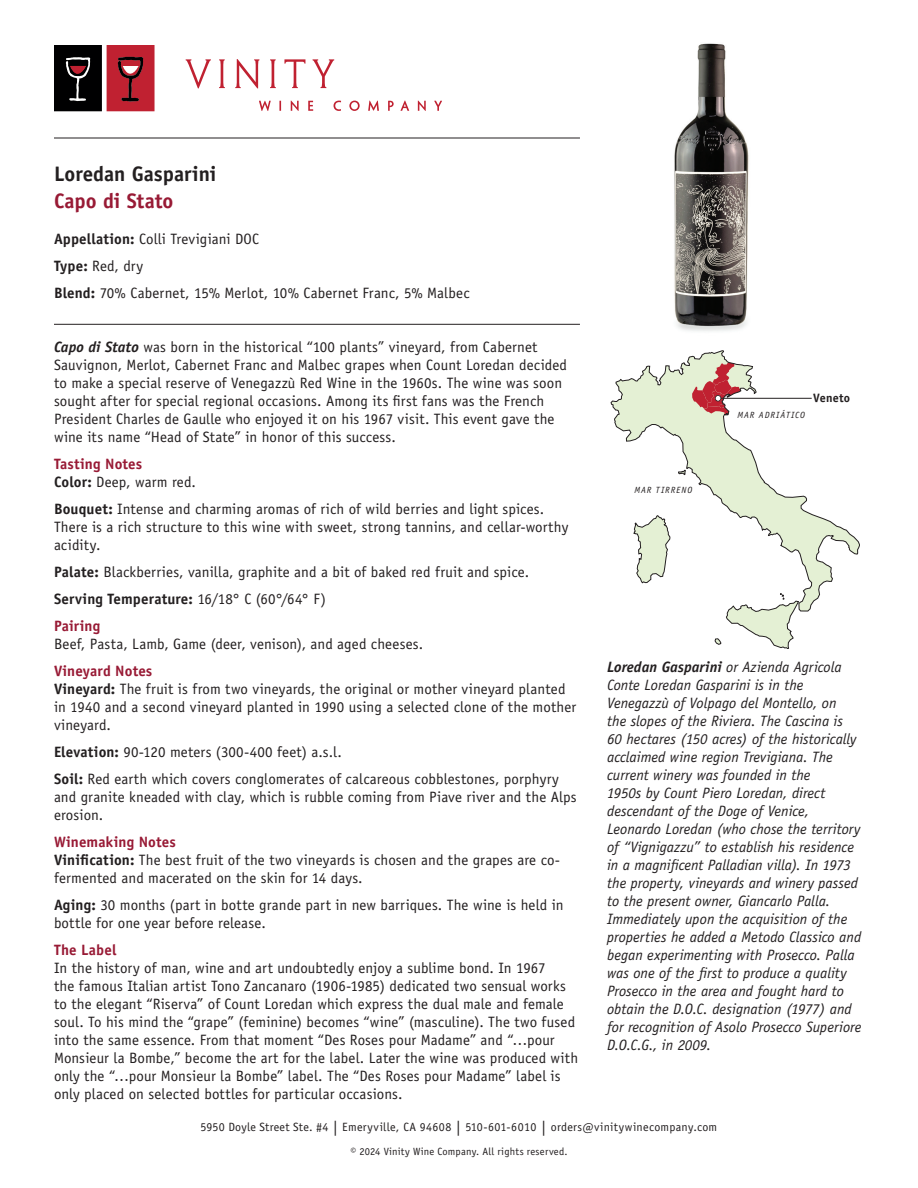
<style>
.page{position:relative;width:918px;height:1188px;background:#fff}
.page>*{position:absolute;margin:0;border:0;box-sizing:border-box;transform-origin:0 0}
.t1{font:700 21px "Officina Sans Std";color:#231f20}
.t2{font:700 21px "Officina Sans Std";color:#981a35}
.t3{font:15px/18px "Officina Sans Std";letter-spacing:.005em;color:#231f20}
.t4{font:italic 15px/18px "Officina Sans Std";color:#231f20}
.t5{font:700 15px "Officina Sans Std";letter-spacing:.01em;color:#981a35}
.t6{font:700 12.15px "Officina Sans Std";letter-spacing:.015em;color:#231f20}
.t7{font:12px "Officina Sans Std";letter-spacing:.025em;color:#231f20}
.t8{font:10.5px "Officina Sans Std";letter-spacing:.02em;color:#231f20}
.t9{font:italic 9px "Officina Sans Std";letter-spacing:.105em;color:#231f20}
.s1{font-weight:700}
.s2{font-weight:700;font-style:italic}
.s3{font-weight:700;color:#981a35}
.s4{font-size:15px}
</style>
<div class="page">
<hr style="left:54px;top:324px;width:526px;height:1px;background:#231f20">
<img style="left:674px;top:43px;width:75px;height:288px">
<svg style="left:611px;top:351px;width:249px;height:298px"></svg>
<hr style="left:54px;top:138px;width:526px;height:1px;background:#231f20">
<svg style="left:54px;top:45px;width:101px;height:66px;background:#6a272e"></svg>
<svg style="left:186px;top:59px;width:25px;height:29px"></svg>
<svg style="left:219px;top:59px;width:6px;height:29px"></svg>
<svg style="left:235px;top:59px;width:24px;height:29px"></svg>
<svg style="left:270px;top:59px;width:6px;height:29px"></svg>
<svg style="left:284px;top:59px;width:21px;height:29px"></svg>
<svg style="left:313px;top:59px;width:21px;height:29px"></svg>
<svg style="left:259px;top:101px;width:12px;height:10px"></svg>
<svg style="left:279px;top:101px;width:2px;height:10px"></svg>
<svg style="left:291px;top:101px;width:8px;height:10px"></svg>
<svg style="left:308px;top:101px;width:5px;height:10px"></svg>
<svg style="left:334px;top:101px;width:7px;height:10px"></svg>
<svg style="left:349px;top:101px;width:11px;height:10px"></svg>
<svg style="left:368px;top:101px;width:11px;height:10px"></svg>
<svg style="left:388px;top:101px;width:6px;height:10px"></svg>
<svg style="left:401px;top:101px;width:8px;height:10px"></svg>
<svg style="left:418px;top:101px;width:8px;height:10px"></svg>
<svg style="left:434px;top:101px;width:8px;height:10px"></svg>
<h1 class="t1" style="left:54px;top:160px;width:164px">Loredan Gasparini</h1>
<h1 class="t2" style="left:54px;top:187px;width:121px">Capo di Stato</h1>
<p class="t3" style="left:54px;top:225px;width:417px;line-height:27px"><span class="s1">Appellation:</span> Colli Trevigiani DOC<br><span class="s1">Type:</span> Red, dry<br><span class="s1">Blend:</span> 70% Cabernet, 15% Merlot, 10% Cabernet Franc, 5% Malbec</p>
<p class="t3" style="left:54px;top:338px;width:515px"><span class="s2">Capo di Stato</span> was born in the historical “100 plants” vineyard, from Cabernet Sauvignon, Merlot, Cabernet Franc and Malbec grapes when Count Loredan decided to make a special reserve of Venegazzù Red Wine in the 1960s. The wine was soon sought after for special regional occasions. Among its first fans was the French President Charles de Gaulle who enjoyed it on his 1967 visit. This event gave the wine its name “Head of State” in honor of this success.</p>
<p class="t3" style="left:54px;top:455px;width:144px"><span class="s3">Tasting Notes<br></span><span class="s1">Color:</span> Deep, warm red.</p>
<p class="t3" style="left:54px;top:500px;width:516px"><span class="s1">Bouquet:</span> Intense and charming aromas of rich of wild berries and light spices.<br>There is a rich structure to this wine with sweet, strong tannins, and cellar-worthy acidity.</p>
<p class="t3" style="left:54px;top:558px;width:477px;line-height:27px"><span class="s1">Palate:</span> Blackberries, vanilla, graphite and a bit of baked red fruit and spice.<br><span class="s1">Serving Temperature:</span> 16/18° C (60°/64° F)<br><span class="s3">Pairing</span></p>
<p class="t3" style="left:54px;top:635px;width:371px">Beef, Pasta, Lamb, Game (deer, venison), and aged cheeses.</p>
<p class="t3" style="left:54px;top:662px;width:524px"><span class="s3">Vineyard Notes<br></span><span class="s1">Vineyard:</span> The fruit is from two vineyards, the original or mother vineyard planted in 1940 and a second vineyard planted in 1990 using a selected clone of the mother vineyard.</p>
<p class="t3" style="left:54px;top:738px;width:506px;line-height:27px"><span class="s1">Elevation:</span> 90-120 meters (300-400 feet) a.s.l.<br><span class="s1">Soil:</span> Red earth which covers conglomerates of calcareous cobblestones, porphyry</p>
<p class="t3" style="left:54px;top:788px;width:524px">and granite kneaded with clay, which is rubble coming from Piave river and the Alps erosion.</p>
<p class="t3" style="left:54px;top:833px;width:508px"><span class="s3">Winemaking Notes<br></span><span class="s1">Vinification:</span> The best fruit of the two vineyards is chosen and the grapes are co&shy;fermented and macerated on the skin for 14 days.</p>
<p class="t3" style="left:54px;top:896px;width:511px"><span class="s1">Aging:</span> 30 months (part in botte grande part in new barriques. The wine is held in bottle for one year before release.</p>
<p class="t5" style="left:54px;top:940px;width:64px">The Label</p>
<p class="t3" style="left:54px;top:959px;width:526px">In the history of man, wine and art undoubtedly enjoy a sublime bond. In 1967<br>the famous Italian artist Tono Zancanaro (1906-1985) dedicated two sensual works to the elegant “Riserva” of Count Loredan which express the dual male and female soul. To his mind the “grape” (feminine) becomes “wine” (masculine). The two fused into the same essence. From that moment “Des Roses pour Madame” and “…pour Monsieur la Bombe,” become the art for the label. Later the wine was produced with only the “…pour Monsieur la Bombe” label. The “Des Roses pour Madame” label is only placed on selected bottles for particular occasions.</p>
<p class="t7" style="left:201px;top:1120px;width:518px">5950 Doyle Street Ste. #4 <span class="s4">|</span> Emeryville, CA 94608 <span class="s4">|</span> 510-601-6010 <span class="s4">|</span> orders@vinitywinecompany.com</p>
<p class="t8" style="left:350px;top:1145px;width:219px">© 2024 Vinity Wine Company. All rights reserved.</p>
<p class="t6" style="left:813px;top:390px;width:38px">Veneto</p>
<p class="t9" style="left:737px;top:410px;width:69px">MAR ADRIÁTICO</p>
<p class="t9" style="left:634px;top:484px;width:59px">MAR TIRRENO</p>
<p class="t4" style="left:607px;top:658px;width:256px"><span class="s1">Loredan Gasparini</span> or Azienda Agricola Conte Loredan Gasparini is in the Venegazzù of Volpago del Montello, on<br>the slopes of the Riviera. The Cascina is 60 hectares (150 acres) of the historically acclaimed wine region Trevigiana. The current winery was founded in the<br>1950s by Count Piero Loredan, direct descendant of the Doge of Venice, Leonardo Loredan (who chose the territory of “Vignigazzu” to establish his residence in a magnificent Palladian villa). In 1973 the property, vineyards and winery passed to the present owner, Giancarlo Palla.<br>Immediately upon the acquisition of the properties he added a Metodo Classico and began experimenting with Prosecco. Palla was one of the first to produce a quality Prosecco in the area and fought hard to obtain the D.O.C. designation (1977) and for recognition of Asolo Prosecco Superiore D.O.C.G., in 2009.</p>
</div>
